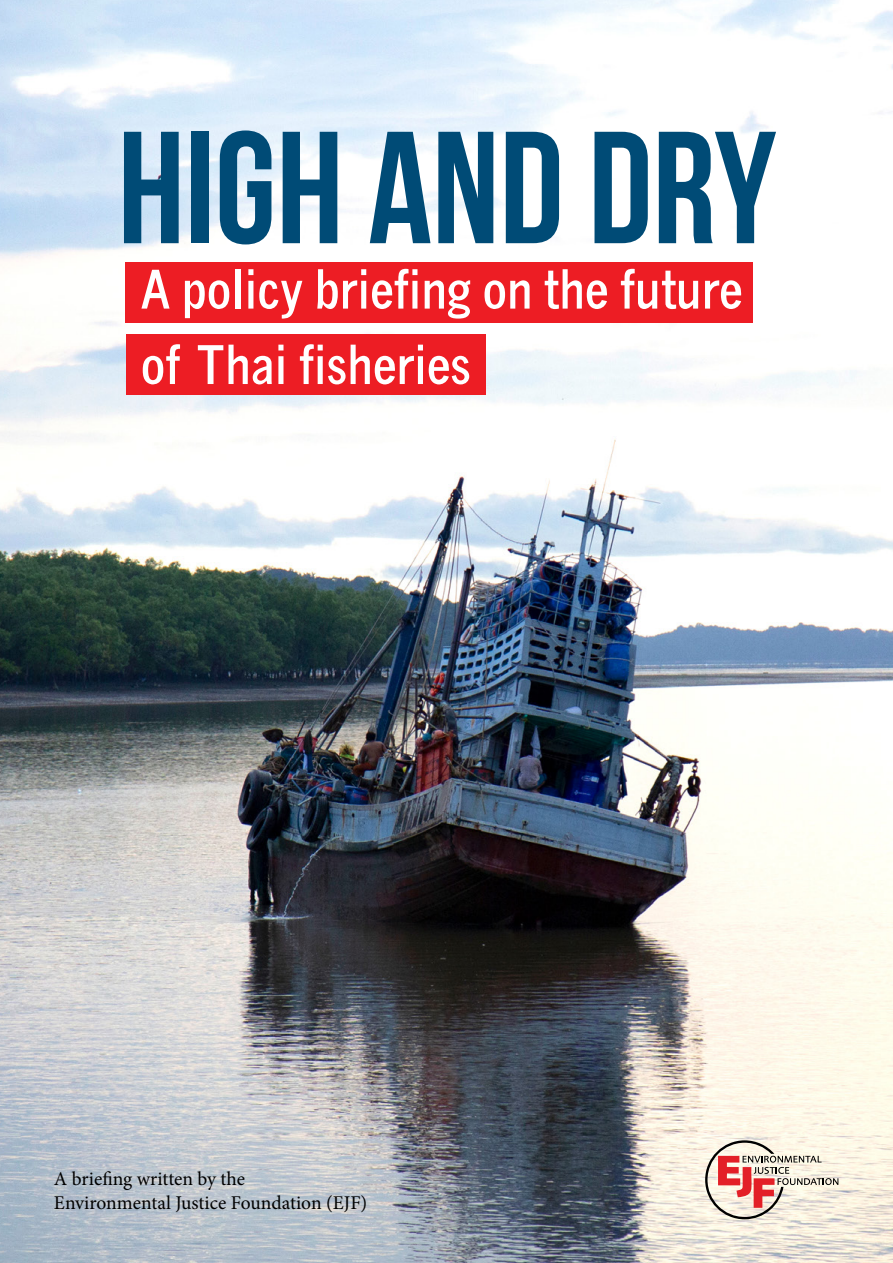
<style>
.page{position:relative;width:893px;height:1263px;background:#fff}
.page>*{position:absolute;margin:0;border:0;box-sizing:border-box;transform-origin:0 0}
.t1{font:159.15px "Bebas Neue";color:#004b76}
.t2{font:700 condensed 52.8px/75.4px "News Gothic MT Std";color:#fff}
.t3{font:19.5px/23.4px "Minion Pro";color:#000}
</style>
<div class="page">
<img style="left:0;top:0;width:893px;height:1263px">
<div style="left:126px;top:262px;width:627px;height:60px;background:#ed1d24"></div>
<div style="left:126px;top:335px;width:360px;height:60px;background:#ed1d24"></div>
<svg style="left:705px;top:1140px;width:133px;height:79px;background:#dfc4b9"></svg>
<h1 class="t1" style="left:118px;top:101px;width:660px">HIGH AND DRY</h1>
<h2 class="t2" style="left:141px;top:251px;width:603px">A policy briefing on the future of Thai fisheries</h2>
<p class="t3" style="left:54px;top:1167px;width:315px">A briefing written by the<br>Environmental Justice Foundation (EJF)</p>
</div>
